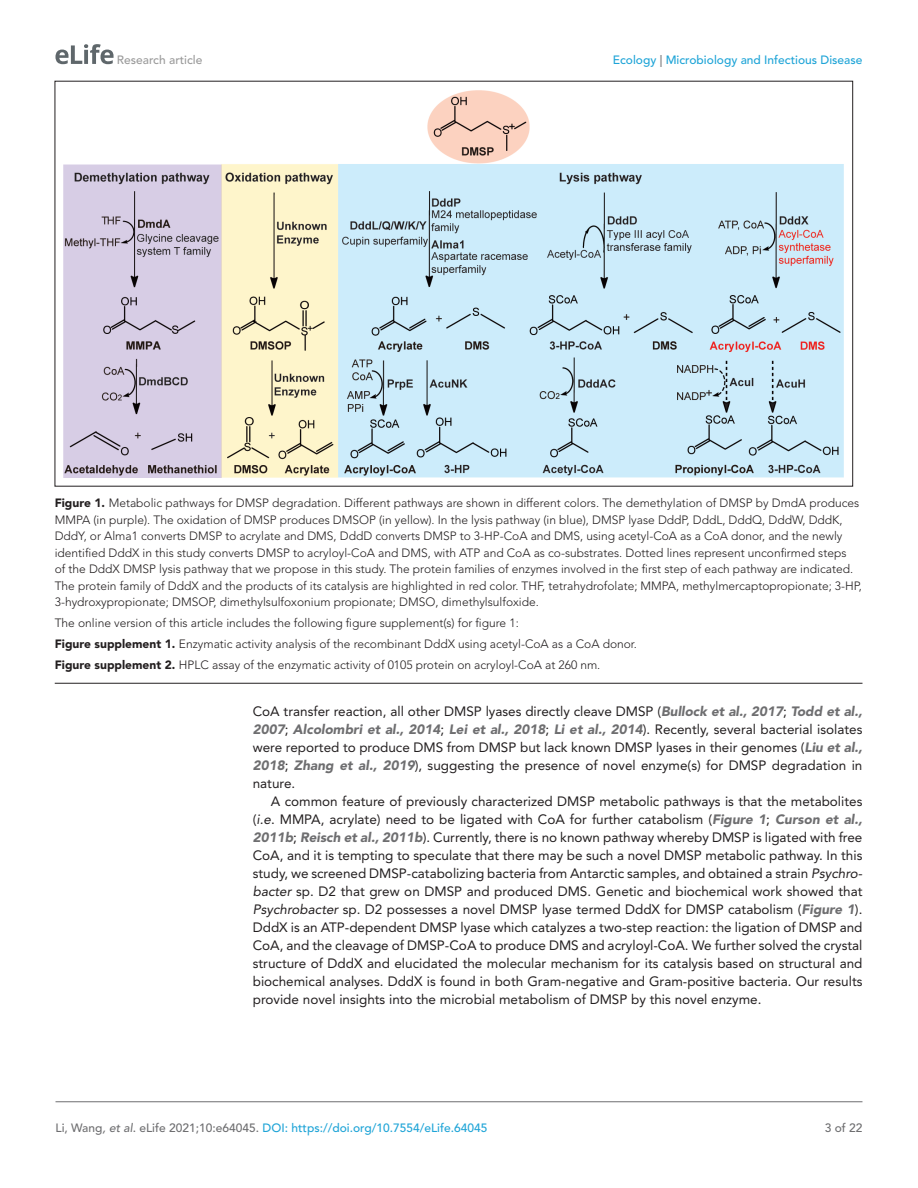
<style>
.page{position:relative;width:918px;height:1188px;background:#fff}
.page>*{position:absolute;margin:0;border:0;box-sizing:border-box;transform-origin:0 0}
.t1{font:13.5px/18px "Avenir LT Std";color:#231f20;text-align:justify}
.t2{font:300 12px/16.5px "Avenir LT Std";color:#231f20}
.t3{font:500 12px "Avenir LT Std";color:#1ea4d7}
.t4{font:500 12px "Avenir LT Std";color:#9a9a9a}
.t5{font:500 12px "Avenir LT Std";color:#6e6e70}
.s1{color:#6e6e70}
.s2{font-weight:900}
.s3{font-weight:900;font-style:italic;color:#6e6e70}
.s4{font-style:italic}
.s5{font-style:italic;color:#6e6e70}
</style>
<div class="page">
<svg style="left:55px;top:44px;width:59px;height:20px"></svg>
<hr style="left:56px;top:1101px;width:806px;height:1px;background:#6e6e70">
<hr style="left:55px;top:683px;width:807px;height:1px;background:#231f20">
<img style="left:64px;top:90px;width:780px;height:387px">
<p class="t4" style="left:117px;top:53px;width:87px">Research article</p>
<p class="t3" style="left:613px;top:53px;width:251px">Ecology <span class="s1">|</span> Microbiology and Infectious Disease</p>
<p class="t2" style="left:55px;top:495px;width:809px"><span class="s2">Figure 1.</span> Metabolic pathways for DMSP degradation. Different pathways are shown in different colors. The demethylation of DMSP by DmdA produces MMPA (in purple). The oxidation of DMSP produces DMSOP (in yellow). In the lysis pathway (in blue), DMSP lyase DddP, DddL, DddQ, DddW, DddK, DddY, or Alma1 converts DMSP to acrylate and DMS, DddD converts DMSP to 3-HP-CoA and DMS, using acetyl-CoA as a CoA donor, and the newly identified DddX in this study converts DMSP to acryloyl-CoA and DMS, with ATP and CoA as co-substrates. Dotted lines represent unconfirmed steps<br>of the DddX DMSP lysis pathway that we propose in this study. The protein families of enzymes involved in the first step of each pathway are indicated.<br>The protein family of DddX and the products of its catalysis are highlighted in red color. THF, tetrahydrofolate; MMPA, methylmercaptopropionate; 3-HP, 3-hydroxypropionate; DMSOP, dimethylsulfoxonium propionate; DMSO, dimethylsulfoxide.</p>
<p class="t2" style="left:55px;top:613px;width:584px;line-height:21px">The online version of this article includes the following figure supplement(s) for figure 1:<br><span class="s2">Figure supplement 1.</span> Enzymatic activity analysis of the recombinant DddX using acetyl-CoA as a CoA donor.<br><span class="s2">Figure supplement 2.</span> HPLC assay of the enzymatic activity of 0105 protein on acryloyl-CoA at 260 nm.</p>
<p class="t1" style="left:253px;top:702px;width:611px">CoA transfer reaction, all other DMSP lyases directly cleave DMSP (<span class="s3">Bullock et al., 2017</span>; <span class="s3">Todd et al., 2007</span>; <span class="s3">Alcolombri et al., 2014</span>; <span class="s3">Lei et al., 2018</span>; <span class="s3">Li et al., 2014</span>). Recently, several bacterial isolates were reported to produce DMS from DMSP but lack known DMSP lyases in their genomes (<span class="s3">Liu et al., 2018</span>; <span class="s3">Zhang et al., 2019</span>), suggesting the presence of novel enzyme(s) for DMSP degradation in nature.</p>
<p class="t1" style="left:253px;top:792px;width:611px;text-indent:18px">A common feature of previously characterized DMSP metabolic pathways is that the metabolites (<span class="s4">i.e</span>. MMPA, acrylate) need to be ligated with CoA for further catabolism (<span class="s3">Figure 1</span>; <span class="s3">Curson et al., 2011b</span>; <span class="s3">Reisch et al., 2011b</span>). Currently, there is no known pathway whereby DMSP is ligated with free CoA, and it is tempting to speculate that there may be such a novel DMSP metabolic pathway. In this study, we screened DMSP-catabolizing bacteria from Antarctic samples, and obtained a strain <span class="s4">Psychro&shy;bacter</span> sp. D2 that grew on DMSP and produced DMS. Genetic and biochemical work showed that <span class="s4">Psychrobacter</span> sp. D2 possesses a novel DMSP lyase termed DddX for DMSP catabolism (<span class="s3">Figure 1</span>).<br>DddX is an ATP-dependent DMSP lyase which catalyzes a two-step reaction: the ligation of DMSP and CoA, and the cleavage of DMSP-CoA to produce DMS and acryloyl-CoA. We further solved the crystal structure of DddX and elucidated the molecular mechanism for its catalysis based on structural and biochemical analyses. DddX is found in both Gram-negative and Gram-positive bacteria. Our results provide novel insights into the microbial metabolism of DMSP by this novel enzyme.</p>
<p class="t3" style="left:56px;top:1121px;width:434px"><span class="s1">Li, Wang</span><span class="s5">, et al</span><span class="s1">. eLife 2021;10:e64045.</span> DOI: https://doi.org/10.7554/eLife.64045</p>
<p class="t5" style="left:825px;top:1121px;width:39px">3 of 22</p>
</div>
